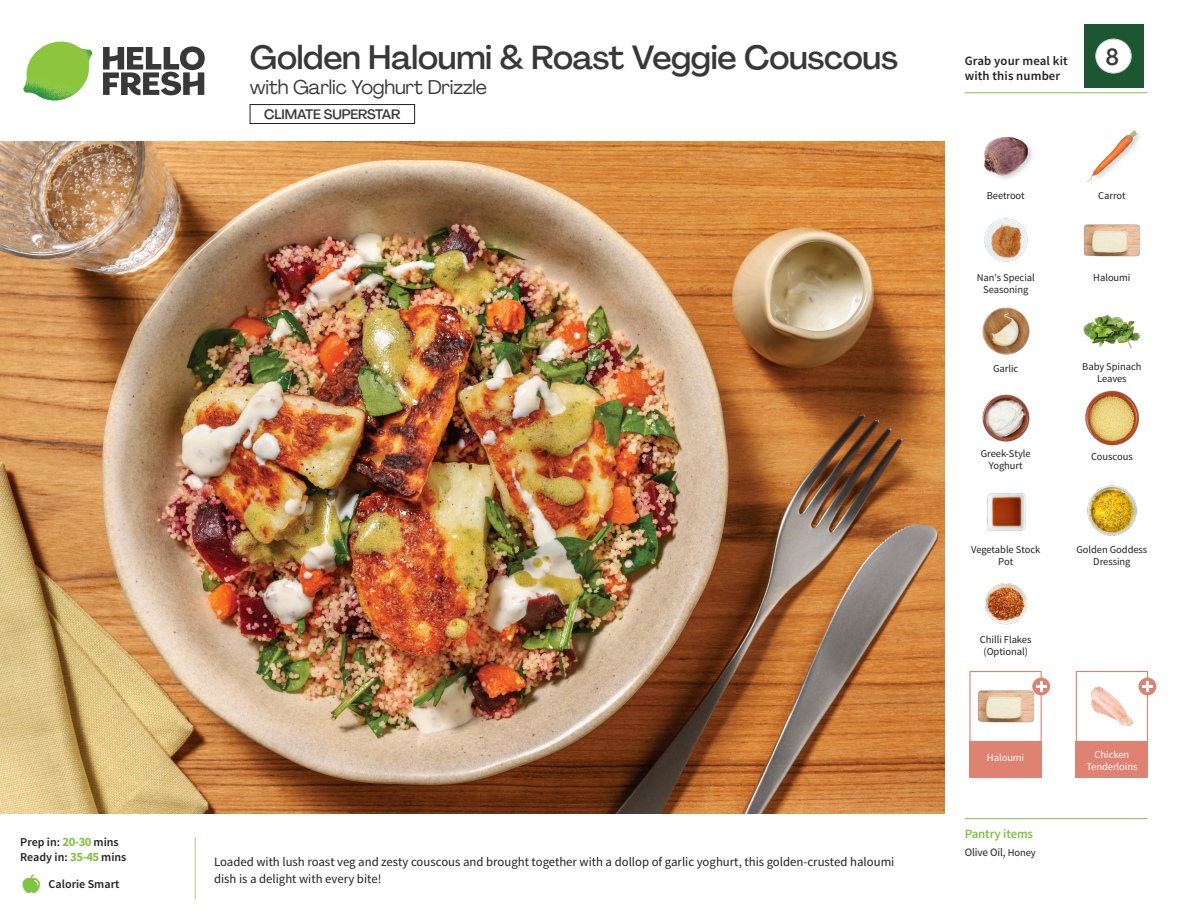
<style>
.page{position:relative;width:1188px;height:918px;background:#fff}
.page>*{position:absolute;margin:0;border:0;box-sizing:border-box;transform-origin:0 0}
._15_Titel_UK{font:500 33px "Agrandir";letter-spacing:-.01em;color:#383839}
._002_Label_Nr{font:500 22.8px "Agrandir";color:#383839;scale:.94 1}
._15_Titel_UK-2{font:19.5px "Agrandir";letter-spacing:-.01em;color:#383839}
.t1{font:500 13.5px "Agrandir";letter-spacing:-.01em;color:#383839}
.Step_6_Text_AU{font:12.75px/16.5px "Source Sans Pro";color:#231f20}
.t2{font:600 12.75px/15px "Source Sans Pro";letter-spacing:.01em;color:#231f20}
._04_Headers_Front{font:600 12.75px "Source Sans Pro";letter-spacing:-.01em;color:#81c340}
._04_Intro{font:600 12px "Source Sans Pro";color:#231f20}
._05_Pantry{font:11.25px "Source Sans Pro";letter-spacing:-.01em;color:#231f20}
._18_FRONT_ingredients{font:10.5px/12px "Source Sans Pro";letter-spacing:-.005em;color:#231f20;text-align:center}
._18_FRONT_ingredients-2{font:10.5px/12px "Source Sans Pro";letter-spacing:-.005em;color:#fff;text-align:center}
.s1{font-weight:700;font-size:12.75px;color:#81c340}
.s2{font-size:10.5px}
</style>
<div class="page">
<svg style="left:103px;top:46px;width:102px;height:49px"></svg>
<img style="left:23px;top:42px;width:69px;height:59px">
<img style="left:0;top:142px;width:945px;height:672px">
<div style="left:1076px;top:671px;width:72px;height:72px;border:1px solid #df8272"></div>
<div style="left:1076px;top:741px;width:72px;height:37px;background:#df8272"></div>
<div style="left:969px;top:741px;width:73px;height:37px;background:#df8272"></div>
<img style="left:1091px;top:686px;width:42px;height:40px">
<div style="left:969px;top:671px;width:73px;height:72px;border:1px solid #df8272"></div>
<img style="left:978px;top:681px;width:56px;height:42px">
<div style="left:1032px;top:678px;width:18px;height:17px;background:#df8272;border-radius:50%"></div>
<svg style="left:1036px;top:681px;width:10px;height:11px"></svg>
<div style="left:1138px;top:678px;width:18px;height:17px;background:#df8272;border-radius:50%"></div>
<svg style="left:1142px;top:681px;width:11px;height:11px"></svg>
<img style="left:982px;top:394px;width:48px;height:48px">
<img style="left:1083px;top:315px;width:58px;height:33px">
<img style="left:1085px;top:390px;width:55px;height:56px">
<img style="left:1087px;top:485px;width:50px;height:51px">
<img style="left:982px;top:307px;width:48px;height:48px">
<img style="left:984px;top:218px;width:44px;height:44px">
<img style="left:1084px;top:224px;width:57px;height:33px">
<img style="left:984px;top:136px;width:49px;height:43px">
<img style="left:1086px;top:130px;width:54px;height:52px">
<img style="left:987px;top:493px;width:39px;height:38px">
<img style="left:985px;top:583px;width:42px;height:42px">
<hr style="left:965px;top:818px;width:183px;height:1px;background:#81c340">
<hr style="left:965px;top:92px;width:183px;height:1px;background:#81c340">
<div style="left:1084px;top:24px;width:59px;height:64px;background:#1d5732"></div>
<div style="left:1096px;top:39px;width:35px;height:34px;background:#fff;border-radius:50%"></div>
<div style="left:1096px;top:39px;width:35px;height:34px;border:1px solid #d1d2d4;border-radius:50%"></div>
<div style="left:250px;top:104px;width:165px;height:20px;border:1px solid #231f20"></div>
<p class="_04_Intro" style="left:20px;top:835px;width:100px">Prep in: <span class="s1">20-30</span> mins</p>
<p class="_04_Intro" style="left:20px;top:850px;width:108px">Ready in: <span class="s1">35-45</span> mins</p>
<p class="_04_Intro" style="left:49px;top:876px;width:72px">Calorie Smart</p>
<p class="_15_Titel_UK" style="left:250px;top:37px;width:650px">Golden Haloumi &amp; Roast Veggie Couscous</p>
<p class="_15_Titel_UK-2" style="left:250px;top:75px;width:238px">with Garlic Yoghurt Drizzle</p>
<p class="t1" style="left:264px;top:106px;width:138px">CLIMATE SUPERSTAR</p>
<p class="Step_6_Text_AU" style="left:214px;top:854px;width:682px">Loaded with lush roast veg and zesty couscous and brought together with a dollop of garlic yoghurt, this golden-crusted haloumi dish is a delight with every bite!</p>
<p class="t2" style="left:965px;top:53px;width:104px">Grab your meal kit with this number</p>
<p class="_002_Label_Nr" style="left:1106px;top:43px;width:15px">8</p>
<p class="_18_FRONT_ingredients" style="left:987px;top:189px;width:40px">Beetroot</p>
<p class="_18_FRONT_ingredients" style="left:1098px;top:189px;width:29px">Carrot</p>
<p class="_18_FRONT_ingredients" style="left:977px;top:271px;width:60px">Nan's Special<br>Seasoning</p>
<p class="_18_FRONT_ingredients" style="left:1093px;top:272px;width:39px">Haloumi</p>
<p class="_18_FRONT_ingredients" style="left:993px;top:363px;width:27px">Garlic</p>
<p class="_18_FRONT_ingredients" style="left:1082px;top:361px;width:61px">Baby Spinach<br>Leaves</p>
<p class="_18_FRONT_ingredients" style="left:981px;top:448px;width:51px">Greek-Style<br>Yoghurt</p>
<p class="_18_FRONT_ingredients" style="left:1091px;top:451px;width:43px">Couscous</p>
<p class="_18_FRONT_ingredients" style="left:971px;top:544px;width:71px">Vegetable Stock<br>Pot</p>
<p class="_18_FRONT_ingredients" style="left:1076px;top:544px;width:72px">Golden Goddess<br>Dressing</p>
<p class="_18_FRONT_ingredients" style="left:980px;top:634px;width:53px">Chilli Flakes (Optional)</p>
<p class="_18_FRONT_ingredients-2" style="left:987px;top:751px;width:39px">Haloumi</p>
<p class="_04_Headers_Front" style="left:965px;top:826px;width:70px">Pantry items</p>
<p class="_05_Pantry" style="left:965px;top:845px;width:73px">Olive Oil, <span class="s2">Honey</span></p>
<p class="_18_FRONT_ingredients-2" style="left:1086px;top:748px;width:53px">Chicken<br>Tenderloins</p>
</div>
